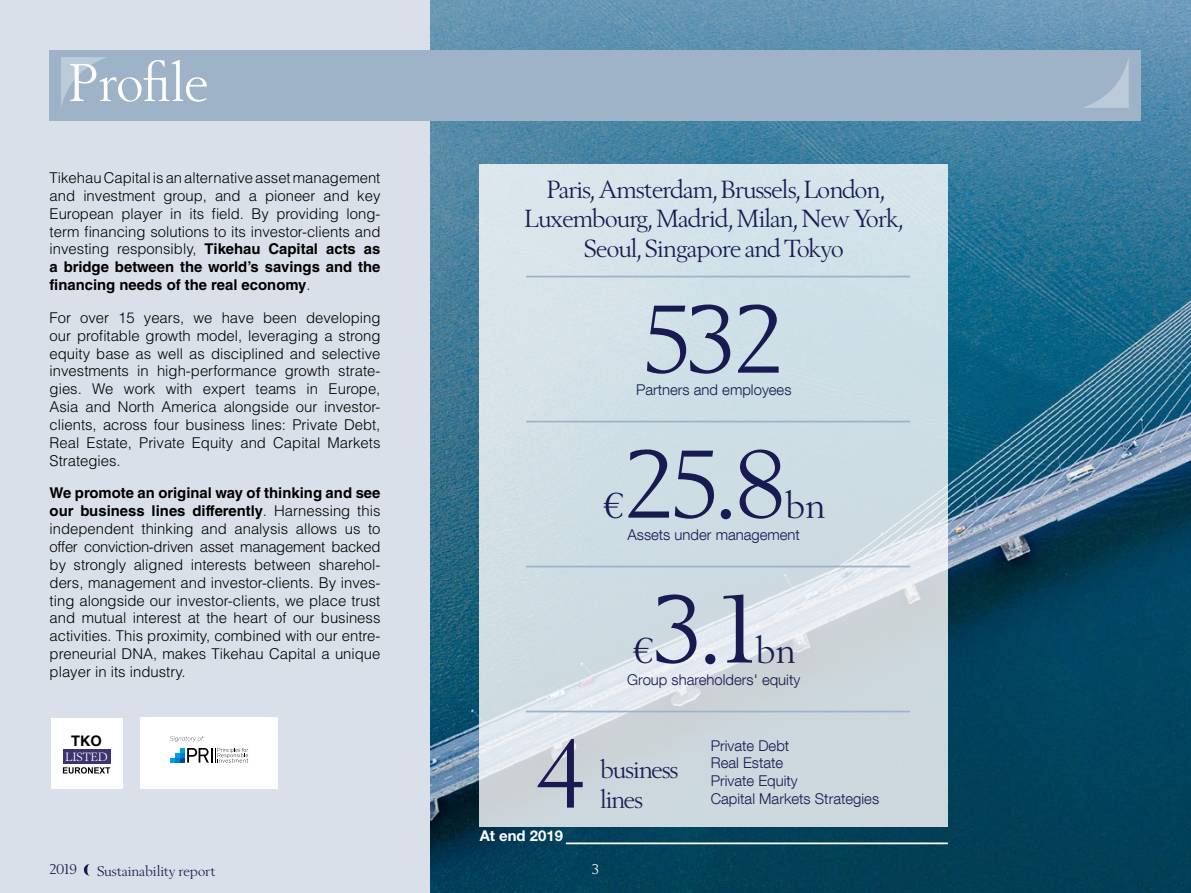
<style>
.page{position:relative;width:1191px;height:893px;background:#dae0e9}
.page>*{position:absolute;margin:0;border:0;box-sizing:border-box;transform-origin:0 0}
.t1{font:96.25px "Berling Nova Display Pro";color:#191a51}
.t2{font:52.5px "Berling Nova Display Pro";color:#fff}
.t3{font:35.7px "Berling Nova Display Pro";color:#191a51}
.t4{font:24.5px/29.4px "Berling Nova Display Pro";letter-spacing:-.03em;color:#191a51;text-align:center}
.t5{font:300 14.88px/17.8px "Helvetica LT Std";color:#000;text-align:justify}
.t6{font:300 14.88px/17.8px "Helvetica Neue LT Com";color:#191a51}
.t7{font:700 14.88px "Helvetica Neue";color:#fff}
.t8{font:700 14.53px "Helvetica";color:#000}
.t9{font:14px "Berling Nova Display Pro";color:#191a51}
.t10{font:14px "Berling Nova Display Pro";color:#fff}
.t11{font:11.9px "Berling Nova Display Pro";color:#fff}
.s1{font-weight:700}
</style>
<div class="page">
<img style="left:430px;top:0;width:761px;height:893px">
<svg style="left:480px;top:164px;width:467px;height:663px;fill:#cddee5"></svg>
<hr style="left:526px;top:276px;width:384px;height:1px;background:#9eb3c8">
<hr style="left:526px;top:421px;width:384px;height:1px;background:#9eb3c8">
<hr style="left:526px;top:566px;width:384px;height:1px;background:#9eb3c8">
<hr style="left:526px;top:711px;width:384px;height:1px;background:#9eb3c8">
<hr style="left:566px;top:842px;width:381px;height:2px;background:#fff">
<svg style="left:84px;top:864px;width:6px;height:12px"></svg>
<div style="left:51px;top:718px;width:71px;height:70px;background:#fff"></div>
<svg style="left:63px;top:767px;width:47px;height:7px"></svg>
<div style="left:63px;top:749px;width:47px;height:14px;background:#3d3370"></div>
<div style="left:140px;top:717px;width:138px;height:71px;background:#fff"></div>
<svg style="left:170px;top:748px;width:78px;height:15px"></svg>
<svg style="left:170px;top:736px;width:34px;height:6px"></svg>
<div style="left:50px;top:50px;width:1091px;height:71px;background:#9eb3c8"></div>
<svg style="left:61px;top:57px;width:46px;height:50px"></svg>
<svg style="left:1083px;top:61px;width:45px;height:47px"></svg>
<h2 class="t2" style="left:69px;top:51px;width:141px">Profile</h2>
<p class="t5" style="left:50px;top:169px;width:332px">Tikehau Capital is an alternative asset management and investment group, and a pioneer and key European player in its field. By providing long&shy;term financing solutions to its investor-clients and investing responsibly, <span class="s1">Tikehau Capital acts as a bridge between the world’s savings and the financing needs of the real economy</span>.</p>
<p class="t5" style="left:50px;top:309px;width:332px">For over 15 years, we have been developing our profitable growth model, leveraging a strong equity base as well as disciplined and selective investments in high-performance growth strate&shy;gies. We work with expert teams in Europe, Asia and North America alongside our investor&shy;clients, across four business lines: Private Debt, Real Estate, Private Equity and Capital Markets Strategies.</p>
<p class="t5" style="left:50px;top:484px;width:332px"><span class="s1">We promote an original way of thinking and see our business lines differently</span>. Harnessing this independent thinking and analysis allows us to offer conviction-driven asset management backed by strongly aligned interests between sharehol&shy;ders, management and investor-clients. By inves&shy;ting alongside our investor-clients, we place trust and mutual interest at the heart of our business activities. This proximity, combined with our entre&shy;preneurial DNA, makes Tikehau Capital a unique player in its industry.</p>
<p class="t8" style="left:71px;top:729px;width:32px">TKO</p>
<p class="t11" style="left:65px;top:749px;width:44px">LISTED</p>
<h3 class="t4" style="left:524px;top:174px;width:380px">Paris, Amsterdam, Brussels, London,<br>Luxembourg, Madrid, Milan, New York,<br>Seoul, Singapore and Tokyo</h3>
<h1 class="t1" style="left:645px;top:281px;width:139px">532</h1>
<p class="t6" style="left:636px;top:381px;width:157px">Partners and employees</p>
<h1 class="t1" style="left:624px;top:426px;width:162px">25.8</h1>
<h3 class="t3" style="left:785px;top:483px;width:42px">bn</h3>
<p class="t6" style="left:627px;top:526px;width:174px">Assets under management</p>
<h3 class="t3" style="left:602px;top:483px;width:24px">€</h3>
<h1 class="t1" style="left:654px;top:571px;width:102px">3.1</h1>
<h3 class="t3" style="left:755px;top:628px;width:42px">bn</h3>
<p class="t6" style="left:627px;top:671px;width:175px">Group shareholders' equity</p>
<h3 class="t3" style="left:632px;top:628px;width:24px">€</h3>
<h1 class="t1" style="left:536px;top:716px;width:50px">4</h1>
<p class="t7" style="left:480px;top:826px;width:85px">At end 2019</p>
<h3 class="t4" style="left:600px;top:755px;width:80px">business</h3>
<h3 class="t4" style="left:600px;top:784px;width:44px">lines</h3>
<p class="t6" style="left:710px;top:736px;width:170px">Private Debt<br>Real Estate<br>Private Equity<br>Capital Markets Strategies</p>
<p class="t9" style="left:50px;top:861px;width:29px">2019</p>
<p class="t9" style="left:97px;top:862px;width:120px">Sustainability report</p>
<p class="t10" style="left:592px;top:860px;width:8px">3</p>
</div>
